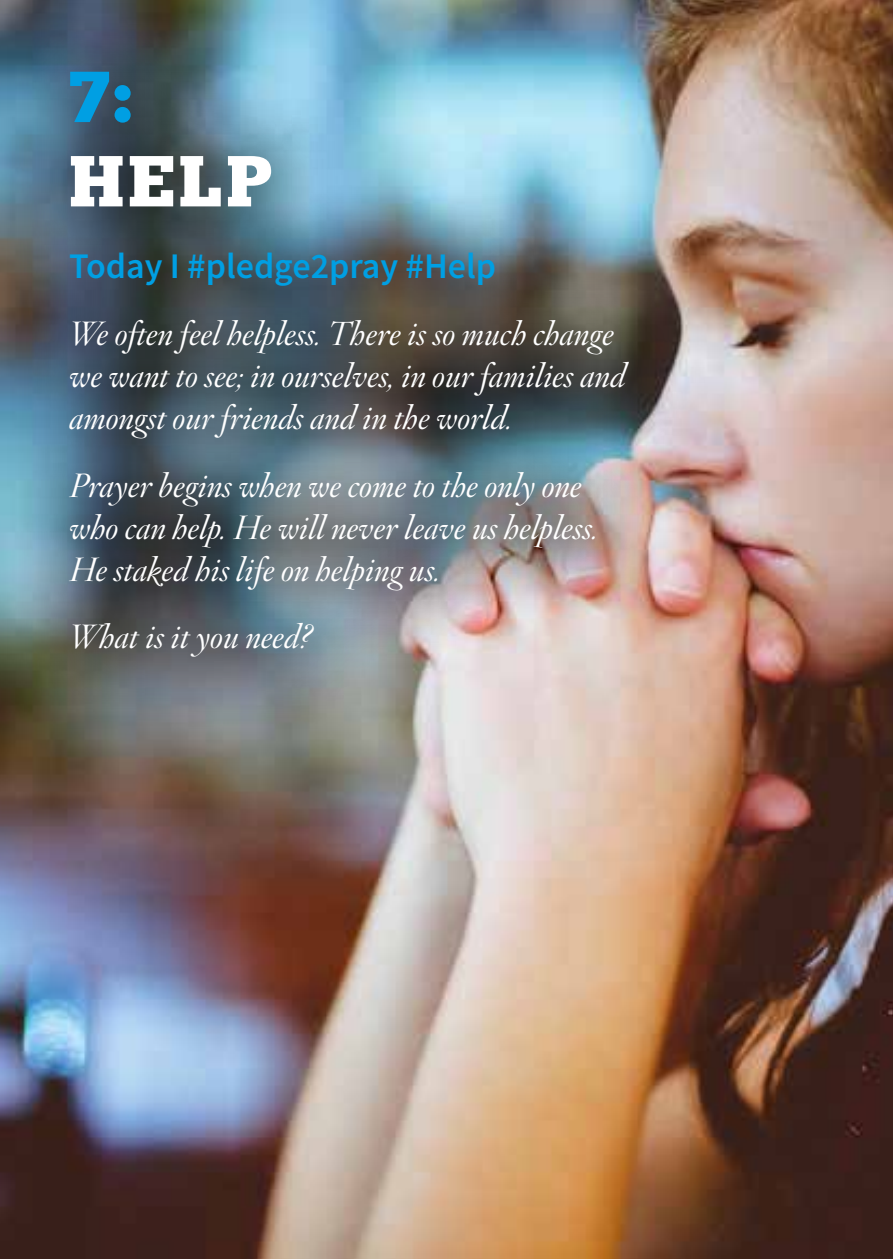
<style>
.page{position:relative;width:893px;height:1259px;background:#fff}
.page>*{position:absolute;margin:0;border:0;box-sizing:border-box;transform-origin:0 0}
.t1{font:72px "Chunk Five";color:#fff}
.t2{font:72px "Chunk Five";color:#009fe3}
.t3{font:600 36px "Source Sans Pro";color:#009fe3}
.t4{font:italic 300 33px/42px "Hoefler Titling";color:#fff}
</style>
<div class="page">
<img style="left:0;top:0;width:893px;height:1259px">
<div style="left:4px;top:3px;width:701px;height:730px;background:#000;opacity:.75"></div>
<h1 class="t2" style="left:69px;top:54px;width:64px">7:</h1>
<h1 class="t1" style="left:69px;top:138px;width:205px">HELP</h1>
<p class="t3" style="left:69px;top:242px;width:429px">Today I #pledge2pray #Help</p>
<p class="t4" style="left:69px;top:313px;width:558px">We often feel helpless. There is so much change we want to see; in ourselves, in our families and amongst our friends and in the world.</p>
<p class="t4" style="left:69px;top:464px;width:531px">Prayer begins when we come to the only one who can help. He will never leave us helpless.<br>He staked his life on helping us.</p>
<p class="t4" style="left:69px;top:616px;width:244px">What is it you need?</p>
</div>
